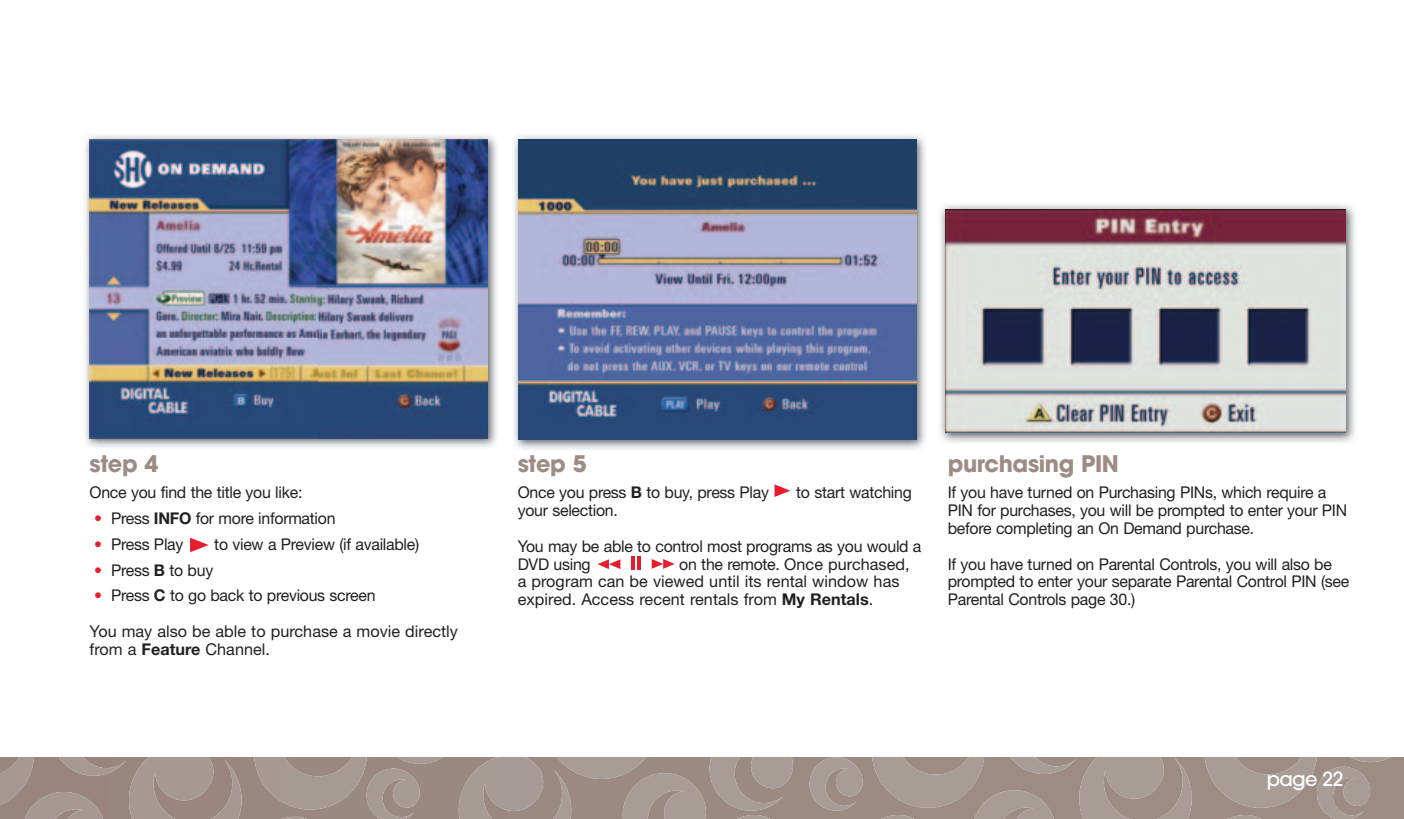
<style>
.page{position:relative;width:1404px;height:819px;background:#fff}
.page>*{position:absolute;margin:0;border:0;box-sizing:border-box;transform-origin:0 0}
.t1{font:700 22.6px "Avant Garde";letter-spacing:-.015em;color:#9d8b84}
.t2{font:500 19.4px "Avant Garde";letter-spacing:-.03em;color:#fff}
.t3{font:16.2px/17.8px "Helvetica Neue";letter-spacing:-.015em;color:#231f20}
.t4{font:16.2px/17.8px "Helvetica Neue";letter-spacing:.005em;color:#231f20}
.s1{color:#ee1b2d}
.s2{font-weight:700}
</style>
<div class="page">
<div style="left:245px;top:757px;width:1159px;height:62px;background:#9d8a83"></div>
<img style="left:85px;top:135px;width:412px;height:312px">
<img style="left:90px;top:140px;width:398px;height:298px">
<img style="left:940px;top:204px;width:415px;height:239px">
<img style="left:945px;top:209px;width:401px;height:224px">
<img style="left:514px;top:135px;width:411px;height:315px">
<img style="left:519px;top:140px;width:397px;height:299px">
<svg style="left:190px;top:538px;width:19px;height:14px"></svg>
<svg style="left:774px;top:484px;width:16px;height:13px"></svg>
<svg style="left:652px;top:559px;width:23px;height:10px"></svg>
<hr style="left:631px;top:557px;width:4px;height:13px;background:#e41d2f">
<hr style="left:637px;top:557px;width:4px;height:13px;background:#e41d2f">
<svg style="left:598px;top:559px;width:22px;height:10px"></svg>
<svg style="left:0;top:757px;width:245px;height:62px;background:#9f8f89"></svg>
<svg style="left:254px;top:757px;width:190px;height:62px;background:#a0918b"></svg>
<svg style="left:806px;top:757px;width:390px;height:62px;background:#a3948e"></svg>
<svg style="left:1205px;top:757px;width:186px;height:62px;background:#a3948e"></svg>
<svg style="left:453px;top:757px;width:345px;height:62px;background:#a2938d"></svg>
<h1 class="t1" style="left:90px;top:455px;width:70px">step 4</h1>
<p class="t3" style="left:90px;top:484px;width:214px">Once you find the title you like:</p>
<p class="t3" style="left:94px;top:510px;width:243px"><span class="s1">•</span> Press <span class="s2">INFO</span> for more information</p>
<p class="t3" style="left:94px;top:536px;width:91px"><span class="s1">•</span> Press Play</p>
<p class="t3" style="left:214px;top:536px;width:206px">to view a Preview (if available)</p>
<p class="t3" style="left:94px;top:562px;width:121px"><span class="s1">•</span> Press <span class="s2">B</span> to buy</p>
<p class="t3" style="left:90px;top:579px;width:370px;line-height:35.6px"><span class="s1">•</span> Press <span class="s2">C</span> to go back to previous screen<br>You may also be able to purchase a movie directly</p>
<p class="t3" style="left:90px;top:642px;width:182px">from a <span class="s2">Feature</span> Channel.</p>
<h1 class="t1" style="left:518px;top:456px;width:70px">step 5</h1>
<p class="t3" style="left:518px;top:485px;width:253px">Once you press <span class="s2">B</span> to buy, press Play</p>
<p class="t3" style="left:796px;top:485px;width:117px">to start watching</p>
<p class="t3" style="left:518px;top:503px;width:102px">your selection.</p>
<p class="t3" style="left:518px;top:538px;width:405px">You may be able to control most programs as you would a<br>DVD using</p>
<p class="t4" style="left:518px;top:556px;width:393px;text-indent:162px">on the remote. Once purchased, a program can be viewed until its rental window has expired. Access recent rentals from <span class="s2">My Rentals</span>.</p>
<h1 class="t1" style="left:948px;top:456px;width:173px">purchasing PIN</h1>
<p class="t3" style="left:948px;top:485px;width:401px">If you have turned on Purchasing PINs, which require a<br>PIN for purchases, you will be prompted to enter your PIN before completing an On Demand purchase.</p>
<p class="t3" style="left:948px;top:556px;width:403px">If you have turned on Parental Controls, you will also be prompted to enter your separate Parental Control PIN (see<br>Parental Controls page 30.)</p>
<p class="t2" style="left:1267px;top:772px;width:78px">page 22</p>
</div>
